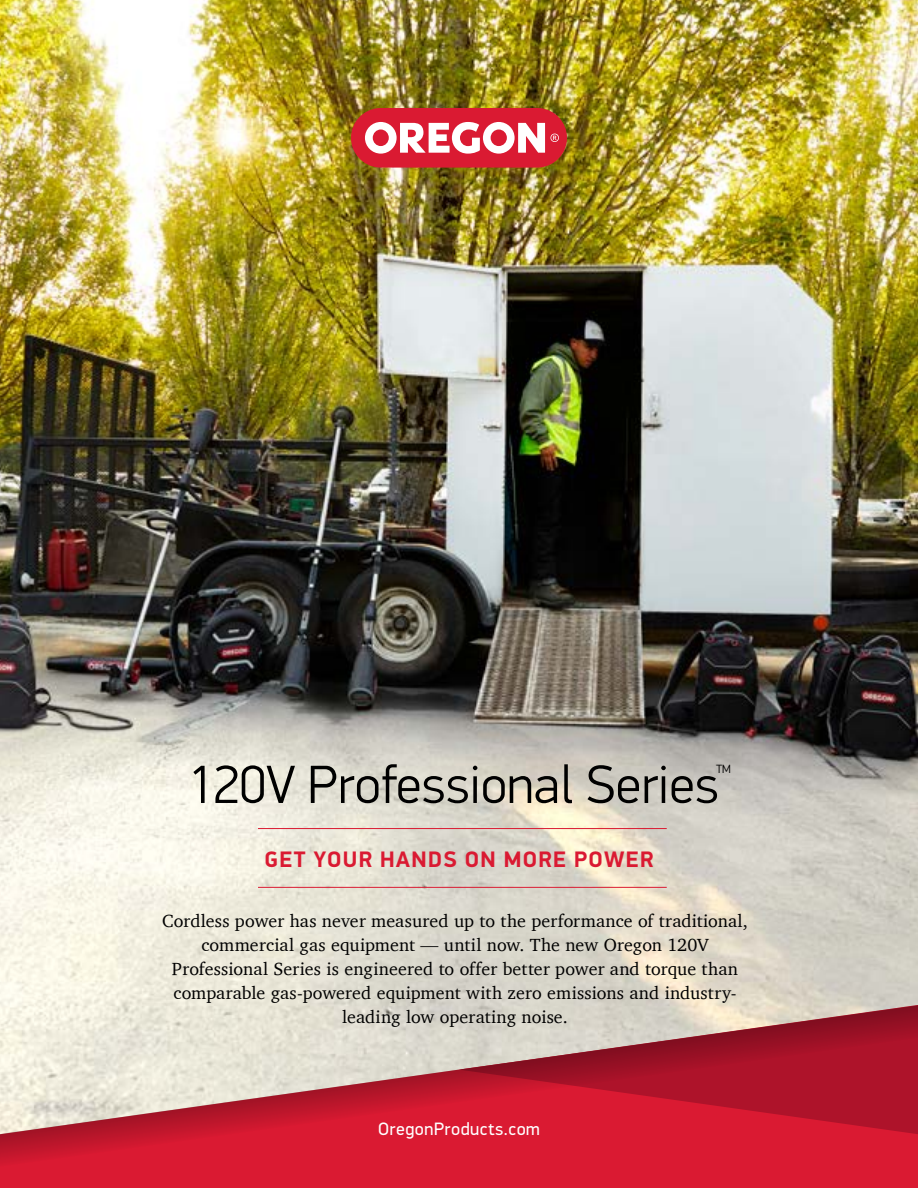
<style>
.page{position:relative;width:918px;height:1188px;background:#fff}
.page>*{position:absolute;margin:0;border:0;box-sizing:border-box;transform-origin:0 0}
.t1{font:300 54px "PF Din Display Pro";color:#000}
.t2{font:700 22.5px "PF Din Display Pro";letter-spacing:.06em;color:#da1a32}
.t3{font:18px/24px "Charter";letter-spacing:.01em;color:#000;text-align:center}
.t4{font:18px "PF Din Display Pro";letter-spacing:.03em;color:#fff}
.t5{font:300 12px "PF Din Display Pro";color:#000}
</style>
<div class="page">
<img style="left:0;top:0;width:918px;height:1000px">
<svg style="left:351px;top:108px;width:216px;height:60px"></svg>
<div style="left:0;top:1174px;width:918px;height:14px;background:#da1a32"></div>
<svg style="left:0;top:1000px;width:918px;height:174px;background:#d0676f"></svg>
<hr style="left:258px;top:828px;width:409px;height:1px;background:#da1a32">
<hr style="left:258px;top:887px;width:409px;height:1px;background:#da1a32">
<h1 class="t1" style="left:187px;top:754px;width:533px">120V Professional Series</h1>
<p class="t5" style="left:716px;top:762px;width:16px">TM</p>
<p class="t2" style="left:264px;top:845px;width:391px">GET YOUR HANDS ON MORE POWER</p>
<p class="t3" style="left:162px;top:909px;width:587px">Cordless power has never measured up to the performance of traditional, commercial gas equipment — until now. The new Oregon 120V Professional Series is engineered to offer better power and torque than comparable gas-powered equipment with zero emissions and industry&shy;leading low operating noise.</p>
<p class="t4" style="left:378px;top:1118px;width:163px">OregonProducts.com</p>
</div>
